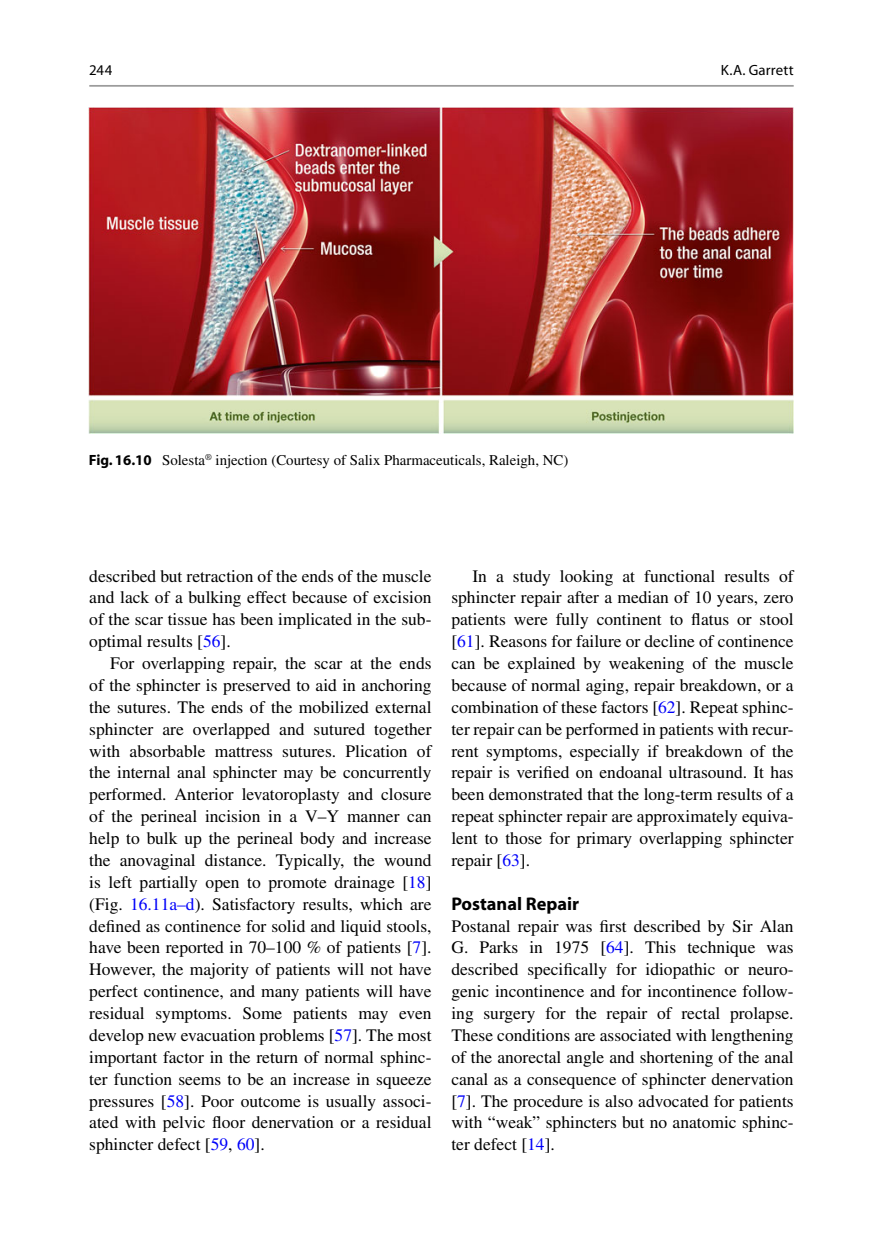
<style>
.page{position:relative;width:883px;height:1260px;background:#fff}
.page>*{position:absolute;margin:0;border:0;box-sizing:border-box;transform-origin:0 0}
.t1{font:700 18.38px "Pknjhv Rfrxcv Myriad";color:#000}
.t2{font:17.5px/21.9px "Gxbjbh Gxdlmq Times";color:#000;text-align:justify}
.t3{font:14.88px "Gxbjbh Gxdlmq Times";color:#000}
.t4{font:14.88px "Vpldrv Frsstj Myriad";letter-spacing:.01em;color:#000}
.s1{font-family:"Pknjhv Rfrxcv Myriad";font-weight:700}
.s2{color:#0000fa}
</style>
<div class="page">
<img style="left:89px;top:107px;width:705px;height:327px">
<hr style="left:89px;top:85px;width:705px;height:2px;background:#9c9c9c">
<p class="t4" style="left:89px;top:64px;width:25px">244</p>
<p class="t3" style="left:89px;top:455px;width:481px"><span class="s1">Fig. 16.10</span> Solesta <sup>®</sup> injection (Courtesy of Salix Pharmaceuticals, Raleigh, NC)</p>
<p class="t4" style="left:721px;top:64px;width:74px">K.A. Garrett</p>
<p class="t2" style="left:89px;top:566px;width:344px">described but retraction of the ends of the muscle and lack of a bulking effect because of excision of the scar tissue has been implicated in the sub&shy;optimal results [ <span class="s2">56</span> ].</p>
<p class="t2" style="left:89px;top:654px;width:344px;text-indent:21px">For overlapping repair, the scar at the ends of the sphincter is preserved to aid in anchoring the sutures. The ends of the mobilized external sphincter are overlapped and sutured together with absorbable mattress sutures. Plication of the internal anal sphincter may be concurrently performed. Anterior levatoroplasty and closure of the perineal incision in a V–Y manner can help to bulk up the perineal body and increase the anovaginal distance. Typically, the wound is left partially open to promote drainage [ <span class="s2">18</span> ] (Fig. <span class="s2">16.11a–d</span> ). Satisfactory results, which are defined as continence for solid and liquid stools, have been reported in 70–100 % of patients [ <span class="s2">7</span> ].<br>However, the majority of patients will not have perfect continence, and many patients will have residual symptoms. Some patients may even develop new evacuation problems [ <span class="s2">57</span> ]. The most important factor in the return of normal sphinc&shy;ter function seems to be an increase in squeeze pressures [ <span class="s2">58</span> ]. Poor outcome is usually associ&shy;ated with pelvic floor denervation or a residual sphincter defect [ <span class="s2">59</span> , <span class="s2">60</span> ].</p>
<p class="t2" style="left:451px;top:566px;width:344px;text-indent:21px">In a study looking at functional results of sphincter repair after a median of 10 years, zero patients were fully continent to flatus or stool [ <span class="s2">61</span> ]. Reasons for failure or decline of continence can be explained by weakening of the muscle because of normal aging, repair breakdown, or a combination of these factors [ <span class="s2">62</span> ]. Repeat sphinc&shy;ter repair can be performed in patients with recur&shy;rent symptoms, especially if breakdown of the repair is verified on endoanal ultrasound. It has been demonstrated that the long-term results of a repeat sphincter repair are approximately equiva&shy;lent to those for primary overlapping sphincter repair [ <span class="s2">63</span> ].</p>
<p class="t1" style="left:451px;top:897px;width:129px">Postanal Repair</p>
<p class="t2" style="left:451px;top:916px;width:344px">Postanal repair was first described by Sir Alan G. Parks in 1975 [ <span class="s2">64</span> ]. This technique was described specifically for idiopathic or neuro&shy;genic incontinence and for incontinence follow&shy;ing surgery for the repair of rectal prolapse.<br>These conditions are associated with lengthening of the anorectal angle and shortening of the anal canal as a consequence of sphincter denervation [ <span class="s2">7</span> ]. The procedure is also advocated for patients with “weak” sphincters but no anatomic sphinc&shy;ter defect [ <span class="s2">14</span> ].</p>
</div>
